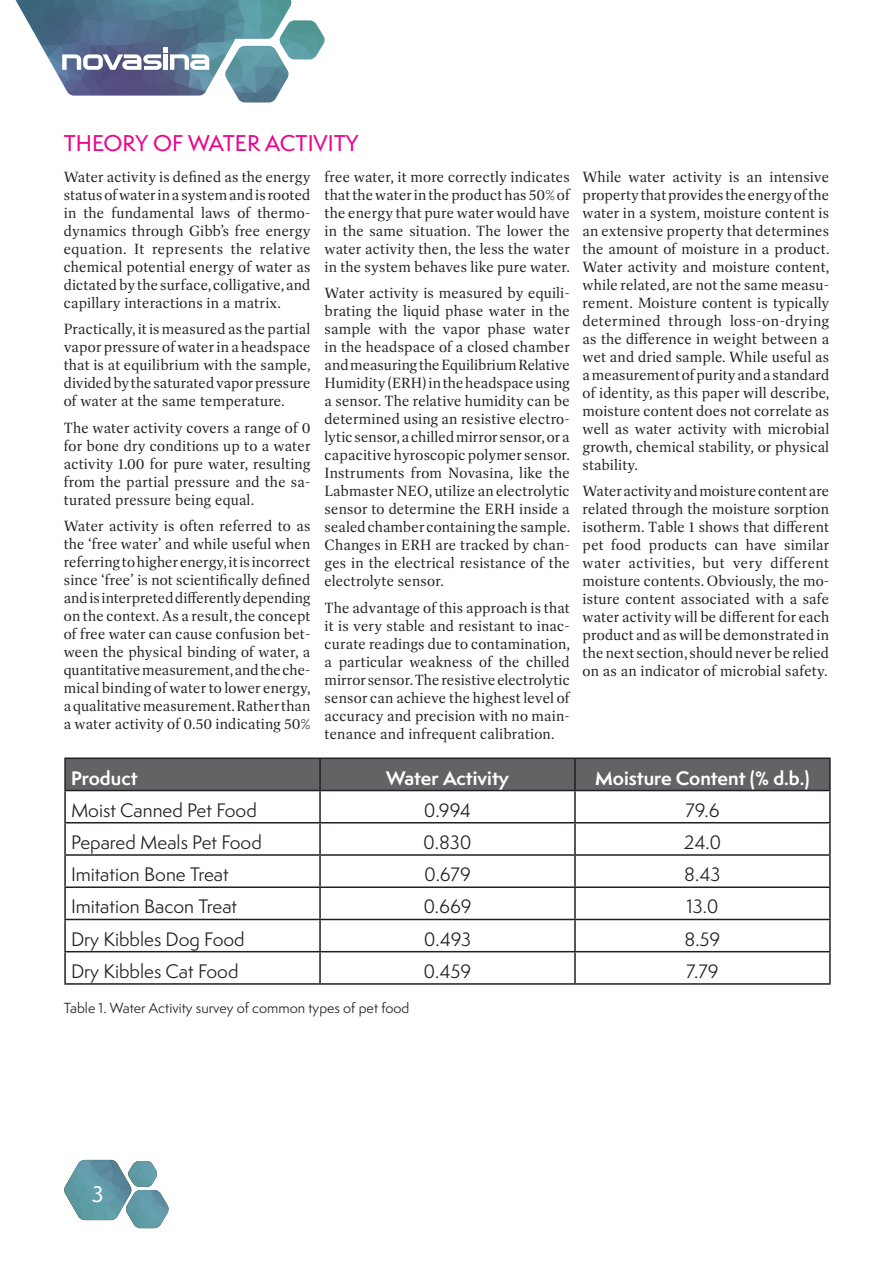
<style>
.page{position:relative;width:893px;height:1263px;background:#fff}
.page>*{position:absolute;margin:0;border:0;box-sizing:border-box;transform-origin:0 0}
.t1{font:500 21px "Semplicita Pro";color:#ed028c}
.t2{font:500 21px "Semplicita Pro";color:#fff}
.t3{font:18px "Semplicita Pro";color:#231f20}
.t4{font:700 18px "Semplicita Pro";color:#fff}
.t5{font:15px/18px "Dashiell Bright";letter-spacing:.01em;color:#231f20;text-align:justify}
.t6{font:13.5px "Semplicita Pro";color:#231f20}
</style>
<div class="page">
<img style="left:15px;top:0;width:277px;height:96px">
<img style="left:225px;top:46px;width:64px;height:57px">
<img style="left:279px;top:20px;width:46px;height:39px">
<svg style="left:64px;top:1160px;width:105px;height:68px"></svg>
<img style="left:128px;top:1161px;width:29px;height:26px">
<svg style="left:62px;top:47px;width:147px;height:23px"></svg>
<div style="left:66px;top:759px;width:763px;height:31px;background:#636366"></div>
<hr style="left:64px;top:757px;width:256px;height:2px;background:#231f20">
<hr style="left:64px;top:759px;width:2px;height:31px;background:#231f20">
<hr style="left:320px;top:757px;width:255px;height:2px;background:#231f20">
<hr style="left:319px;top:759px;width:2px;height:31px;background:#231f20">
<hr style="left:575px;top:757px;width:256px;height:2px;background:#231f20">
<hr style="left:574px;top:759px;width:2px;height:31px;background:#231f20">
<hr style="left:829px;top:759px;width:2px;height:31px;background:#231f20">
<hr style="left:64px;top:790px;width:256px;height:1px;background:#231f20">
<hr style="left:64px;top:791px;width:2px;height:31px;background:#231f20">
<hr style="left:320px;top:790px;width:255px;height:1px;background:#231f20">
<hr style="left:319px;top:791px;width:2px;height:31px;background:#231f20">
<hr style="left:575px;top:790px;width:256px;height:1px;background:#231f20">
<hr style="left:574px;top:791px;width:2px;height:31px;background:#231f20">
<hr style="left:829px;top:791px;width:2px;height:31px;background:#231f20">
<hr style="left:64px;top:822px;width:256px;height:1px;background:#231f20">
<hr style="left:64px;top:823px;width:2px;height:31px;background:#231f20">
<hr style="left:320px;top:822px;width:255px;height:1px;background:#231f20">
<hr style="left:319px;top:823px;width:2px;height:31px;background:#231f20">
<hr style="left:575px;top:822px;width:256px;height:1px;background:#231f20">
<hr style="left:574px;top:823px;width:2px;height:31px;background:#231f20">
<hr style="left:829px;top:823px;width:2px;height:31px;background:#231f20">
<hr style="left:64px;top:854px;width:256px;height:2px;background:#231f20">
<hr style="left:64px;top:856px;width:2px;height:30px;background:#231f20">
<hr style="left:320px;top:854px;width:255px;height:2px;background:#231f20">
<hr style="left:319px;top:856px;width:2px;height:30px;background:#231f20">
<hr style="left:575px;top:854px;width:256px;height:2px;background:#231f20">
<hr style="left:574px;top:856px;width:2px;height:30px;background:#231f20">
<hr style="left:829px;top:856px;width:2px;height:30px;background:#231f20">
<hr style="left:64px;top:886px;width:256px;height:2px;background:#231f20">
<hr style="left:64px;top:888px;width:2px;height:31px;background:#231f20">
<hr style="left:320px;top:886px;width:255px;height:2px;background:#231f20">
<hr style="left:319px;top:888px;width:2px;height:31px;background:#231f20">
<hr style="left:575px;top:886px;width:256px;height:2px;background:#231f20">
<hr style="left:574px;top:888px;width:2px;height:31px;background:#231f20">
<hr style="left:829px;top:888px;width:2px;height:31px;background:#231f20">
<hr style="left:64px;top:919px;width:256px;height:1px;background:#231f20">
<hr style="left:64px;top:920px;width:2px;height:31px;background:#231f20">
<hr style="left:320px;top:919px;width:255px;height:1px;background:#231f20">
<hr style="left:319px;top:920px;width:2px;height:31px;background:#231f20">
<hr style="left:575px;top:919px;width:256px;height:1px;background:#231f20">
<hr style="left:574px;top:920px;width:2px;height:31px;background:#231f20">
<hr style="left:829px;top:920px;width:2px;height:31px;background:#231f20">
<hr style="left:64px;top:951px;width:256px;height:1px;background:#231f20">
<hr style="left:64px;top:952px;width:2px;height:31px;background:#231f20">
<hr style="left:320px;top:951px;width:255px;height:1px;background:#231f20">
<hr style="left:319px;top:952px;width:2px;height:31px;background:#231f20">
<hr style="left:575px;top:951px;width:256px;height:1px;background:#231f20">
<hr style="left:574px;top:952px;width:2px;height:31px;background:#231f20">
<hr style="left:829px;top:952px;width:2px;height:31px;background:#231f20">
<hr style="left:64px;top:983px;width:256px;height:2px;background:#231f20">
<hr style="left:320px;top:983px;width:255px;height:2px;background:#231f20">
<hr style="left:575px;top:983px;width:256px;height:2px;background:#231f20">
<h1 class="t1" style="left:64px;top:128px;width:296px">THEORY OF WATER ACTIVITY</h1>
<p class="t5" style="left:64px;top:168px;width:248px">Water activity is defined as the energy status of water in a system and is rooted in the fundamental laws of thermo&shy;dynamics through Gibb’s free energy equation. It represents the relative chemical potential energy of water as dictated by the surface, colligative, and capillary interactions in a matrix.</p>
<p class="t5" style="left:64px;top:320px;width:249px">Practically, it is measured as the partial vapor pressure of water in a headspace that is at equilibrium with the sample, divided by the saturated vapor pressure of water at the same temperature.</p>
<p class="t5" style="left:64px;top:419px;width:248px">The water activity covers a range of 0 for bone dry conditions up to a water activity 1.00 for pure water, resulting from the partial pressure and the sa&shy;turated pressure being equal.</p>
<p class="t5" style="left:64px;top:517px;width:248px">Water activity is often referred to as the ‘free water’ and while useful when referring to higher energy, it is incorrect since ‘free’ is not scientifically defined and is interpreted differently depending on the context. As a result, the concept of free water can cause confusion bet&shy;ween the physical binding of water, a quantitative measurement, and the che&shy;mical binding of water to lower energy, a qualitative measurement. Rather than a water activity of 0.50 indicating 50%</p>
<p class="t5" style="left:325px;top:168px;width:247px">free water, it more correctly indicates that the water in the product has 50% of the energy that pure water would have in the same situation. The lower the water activity then, the less the water in the system behaves like pure water.</p>
<p class="t5" style="left:325px;top:284px;width:247px">Water activity is measured by equili&shy;brating the liquid phase water in the sample with the vapor phase water in the headspace of a closed chamber and measuring the Equilibrium Relative Humidity (ERH) in the headspace using a sensor. The relative humidity can be determined using an resistive electro&shy;lytic sensor, a chilled mirror sensor, or a capacitive hyroscopic polymer sensor.<br>Instruments from Novasina, like the Labmaster NEO, utilize an electrolytic sensor to determine the ERH inside a sealed chamber containing the sample.<br>Changes in ERH are tracked by chan&shy;ges in the electrical resistance of the electrolyte sensor.</p>
<p class="t5" style="left:325px;top:599px;width:247px">The advantage of this approach is that it is very stable and resistant to inac&shy;curate readings due to contamination, a particular weakness of the chilled mirror sensor. The resistive electrolytic sensor can achieve the highest level of accuracy and precision with no main&shy;tenance and infrequent calibration.</p>
<p class="t5" style="left:583px;top:168px;width:249px">While water activity is an intensive property that provides the energy of the water in a system, moisture content is an extensive property that determines the amount of moisture in a product.<br>Water activity and moisture content, while related, are not the same measu&shy;rement. Moisture content is typically determined through loss-on-drying as the difference in weight between a wet and dried sample. While useful as a measurement of purity and a standard of identity, as this paper will describe, moisture content does not correlate as well as water activity with microbial growth, chemical stability, or physical stability.</p>
<p class="t5" style="left:583px;top:482px;width:248px">Water activity and moisture content are related through the moisture sorption isotherm. Table 1 shows that different pet food products can have similar water activities, but very different moisture contents. Obviously, the mo&shy;isture content associated with a safe water activity will be different for each product and as will be demonstrated in the next section, should never be relied on as an indicator of microbial safety.</p>
<p class="t4" style="left:71px;top:764px;width:68px">Product</p>
<p class="t4" style="left:386px;top:764px;width:124px">Water Activity</p>
<p class="t4" style="left:595px;top:764px;width:216px">Moisture Content (% d.b.)</p>
<p class="t3" style="left:71px;top:797px;width:187px">Moist Canned Pet Food</p>
<p class="t3" style="left:424px;top:797px;width:49px">0.994</p>
<p class="t3" style="left:685px;top:797px;width:36px">79.6</p>
<p class="t3" style="left:71px;top:829px;width:192px">Pepared Meals Pet Food</p>
<p class="t3" style="left:423px;top:829px;width:50px">0.830</p>
<p class="t3" style="left:684px;top:829px;width:39px">24.0</p>
<p class="t3" style="left:71px;top:862px;width:159px">Imitation Bone Treat</p>
<p class="t3" style="left:424px;top:862px;width:48px">0.679</p>
<p class="t3" style="left:684px;top:862px;width:38px">8.43</p>
<p class="t3" style="left:71px;top:894px;width:168px">Imitation Bacon Treat</p>
<p class="t3" style="left:423px;top:894px;width:50px">0.669</p>
<p class="t3" style="left:686px;top:894px;width:34px">13.0</p>
<p class="t3" style="left:71px;top:926px;width:175px">Dry Kibbles Dog Food</p>
<p class="t3" style="left:424px;top:926px;width:49px">0.493</p>
<p class="t3" style="left:684px;top:926px;width:37px">8.59</p>
<p class="t3" style="left:71px;top:958px;width:169px">Dry Kibbles Cat Food</p>
<p class="t3" style="left:424px;top:958px;width:49px">0.459</p>
<p class="t3" style="left:686px;top:958px;width:34px">7.79</p>
<p class="t6" style="left:64px;top:999px;width:347px">Table 1. Water Activity survey of common types of pet food</p>
<h1 class="t2" style="left:92px;top:1179px;width:13px">3</h1>
</div>
